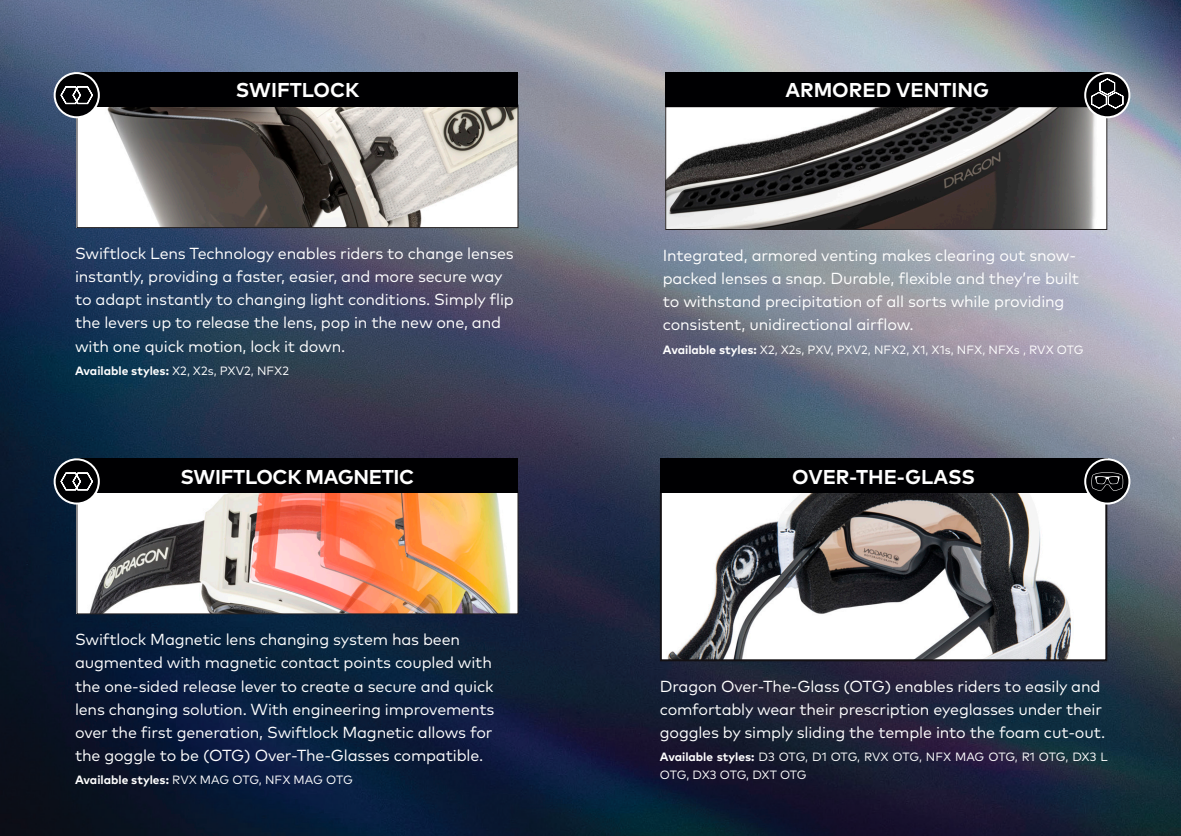
<style>
.page{position:relative;width:1181px;height:836px;background:#fff}
.page>*{position:absolute;margin:0;border:0;box-sizing:border-box;transform-origin:0 0}
.invisible_label{font:700 20px "Mark Pro";color:#fff}
.invisible_label-2{font:700 20px "Mark Pro";letter-spacing:.195em;color:#fff}
.Tech_Descriptions{font:16px/23.2px "Mark Pro";letter-spacing:-.01em;color:#fff}
.Tech_Descriptions-2{font:12px "Mark Pro";color:#fff}
.Tech_Descriptions-3{font:12px/18px "Mark Pro";letter-spacing:-.02em;color:#fff}
.Tech_Descriptions-4{font:700 12px "Mark Pro";color:#fff}
.s1{font-weight:400}
.s2{font-weight:700}
</style>
<div class="page">
<img style="left:0;top:0;width:1181px;height:835px">
<img style="left:667px;top:108px;width:438px;height:120px">
<div style="left:665px;top:106px;width:442px;height:124px;border:1px solid #231f20"></div>
<div style="left:665px;top:72px;width:442px;height:34px;background:#000002"></div>
<svg style="left:1085px;top:73px;width:44px;height:44px"></svg>
<div style="left:1084px;top:72px;width:46px;height:46px;border:2px solid #fff;border-radius:50%"></div>
<svg style="left:1091px;top:78px;width:32px;height:31px"></svg>
<img style="left:78px;top:492px;width:438px;height:120px">
<div style="left:76px;top:490px;width:442px;height:124px;border:1px solid #231f20"></div>
<img style="left:78px;top:106px;width:438px;height:120px">
<div style="left:76px;top:104px;width:442px;height:124px;border:1px solid #231f20"></div>
<div style="left:77px;top:458px;width:441px;height:34px;background:#000002"></div>
<div style="left:77px;top:72px;width:441px;height:34px;background:#000002"></div>
<svg style="left:55px;top:459px;width:44px;height:44px"></svg>
<div style="left:54px;top:458px;width:46px;height:46px;border:2px solid #fff;border-radius:50%"></div>
<svg style="left:61px;top:472px;width:32px;height:18px"></svg>
<svg style="left:55px;top:73px;width:44px;height:44px"></svg>
<div style="left:54px;top:72px;width:46px;height:46px;border:2px solid #fff;border-radius:50%"></div>
<svg style="left:61px;top:86px;width:32px;height:18px"></svg>
<img style="left:663px;top:492px;width:441px;height:166px">
<div style="left:660px;top:489px;width:447px;height:172px;border:2px solid #131013"></div>
<div style="left:660px;top:458px;width:447px;height:34px;background:#000002"></div>
<svg style="left:1085px;top:459px;width:44px;height:44px"></svg>
<div style="left:1084px;top:458px;width:46px;height:46px;border:2px solid #fff;border-radius:50%"></div>
<svg style="left:1091px;top:472px;width:32px;height:18px"></svg>
<p class="invisible_label-2" style="left:208px;top:74px;width:156px">SWIFTLO K</p>
<p class="invisible_label" style="left:785px;top:75px;width:205px">ARMORED VENTING</p>
<p class="invisible_label" style="left:236px;top:75px;width:125px">SWIFTLOCK</p>
<p class="Tech_Descriptions" style="left:75px;top:240px;width:440px">Swiftlock Lens Technology enables riders to change lenses instantly, providing a faster, easier, and more secure way to adapt instantly to changing light conditions. Simply flip the levers up to release the lens, pop in the new one, and with one quick motion, lock it down.</p>
<p class="Tech_Descriptions-4" style="left:75px;top:361px;width:216px">Available styles: <span class="s1">X2, X2s, PXV2, NFX2</span></p>
<p class="invisible_label-2" style="left:208px;top:460px;width:156px">SWIFTLOCK</p>
<p class="invisible_label" style="left:180px;top:461px;width:235px">SWIFTLOCK MAGNETIC</p>
<p class="Tech_Descriptions" style="left:75px;top:626px;width:421px">Swiftlock Magnetic lens changing system has been augmented with magnetic contact points coupled with the one-sided release lever to create a secure and quick lens changing solution. With engineering improvements over the first generation, Swiftlock Magnetic allows for the goggle to be (OTG) Over-The-Glasses compatible.</p>
<p class="Tech_Descriptions-2" style="left:75px;top:770px;width:279px"><span class="s2">Available styles:</span> RVX MAG OTG, NFX MAG OTG</p>
<p class="Tech_Descriptions" style="left:663px;top:242px;width:418px">Integrated, armored venting makes clearing out snow&shy;packed lenses a snap. Durable, flexible and they’re built to withstand precipitation of all sorts while providing consistent, unidirectional airflow.</p>
<p class="Tech_Descriptions-2" style="left:663px;top:340px;width:422px"><span class="s2">Available styles:</span> X2, X2s, PXV, PXV2, NFX2, X1, X1s, NFX, NFXs , RVX OTG</p>
<p class="invisible_label" style="left:792px;top:461px;width:184px">OVER-THE-GLASS</p>
<p class="Tech_Descriptions" style="left:660px;top:672px;width:447px">Dragon Over-The-Glass (OTG) enables riders to easily and comfortably wear their prescription eyeglasses under their goggles by simply sliding the temple into the foam cut-out.</p>
<p class="Tech_Descriptions-3" style="left:660px;top:746px;width:449px"><span class="s2">Available styles:</span> D3 OTG, D1 OTG, RVX OTG, NFX MAG OTG, R1 OTG, DX3 L<br>OTG, DX3 OTG, DXT OTG</p>
</div>
